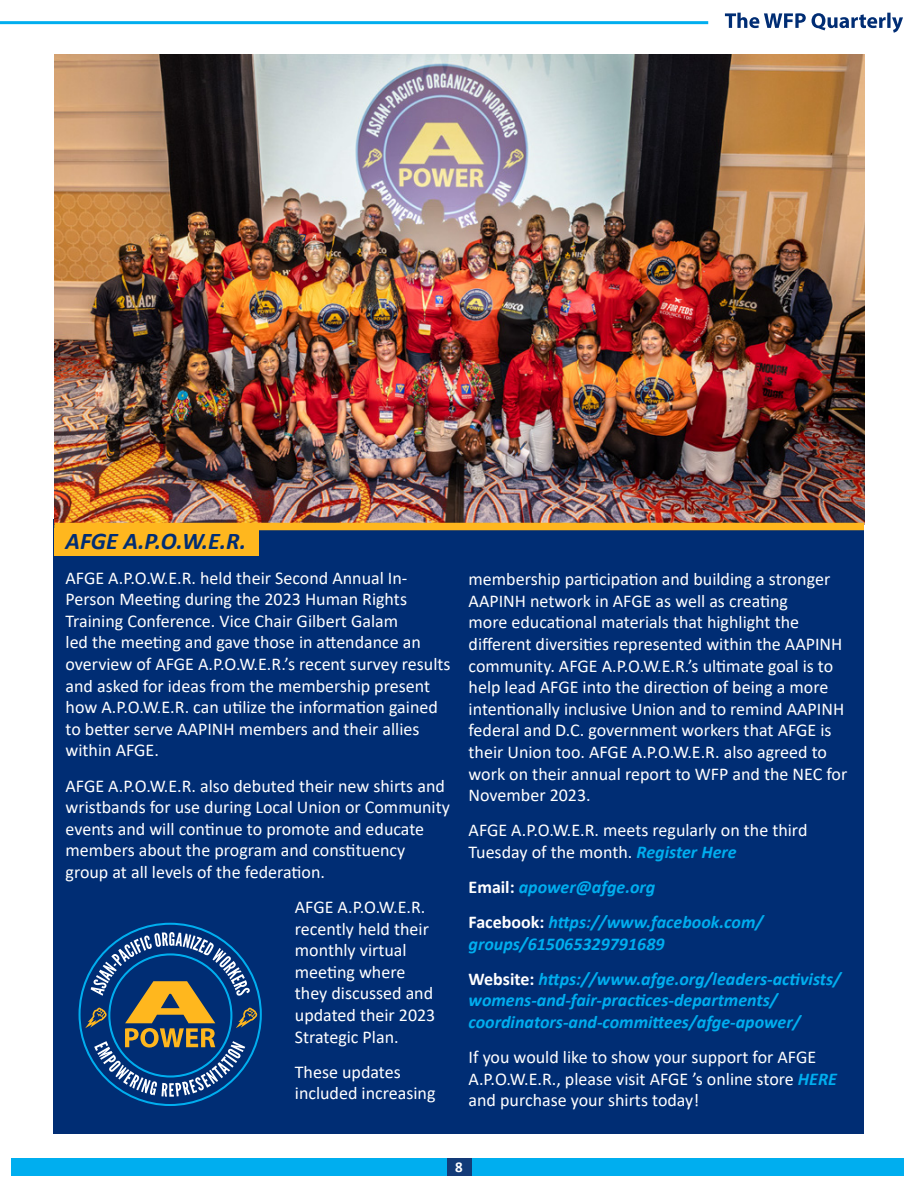
<style>
.page{position:relative;width:918px;height:1188px;background:#fff}
.page>*{position:absolute;margin:0;border:0;box-sizing:border-box;transform-origin:0 0}
.t1{font:italic 700 24px "Calibri";color:#002d74}
.t2{font:18px/21.6px "Calibri";color:#fff}
.t3{font:italic 700 18px/35.1px "Calibri";color:#00aeef}
.t4{font:700 15px "Calibri";color:#fff}
.s1{font-weight:700;font-style:italic;color:#00aeef}
.s2{font-style:normal;color:#fff}
</style>
<div class="page">
<div style="left:11px;top:1159px;width:892px;height:17px;background:#00aeef"></div>
<div style="left:447px;top:1159px;width:24px;height:17px;background:#123b78"></div>
<hr style="left:0;top:21px;width:708px;height:3px;background:#00aeef">
<svg style="left:725px;top:13px;width:178px;height:20px"></svg>
<div style="left:54px;top:519px;width:810px;height:615px;background:#002d74"></div>
<div style="left:54px;top:520px;width:204px;height:36px;background:#ffb71e"></div>
<svg style="left:79px;top:923px;width:183px;height:183px"></svg>
<img style="left:54px;top:54px;width:811px;height:470px">
<div style="left:55px;top:523px;width:809px;height:7px;background:#ffb71e"></div>
<h1 class="t1" style="left:66px;top:524px;width:182px">AFGE A.P.O.W.E.R.</h1>
<p class="t2" style="left:66px;top:566px;width:387px">AFGE A.P.O.W.E.R. held their Second Annual In-Person Meeting during the 2023 Human Rights Training Conference. Vice Chair Gilbert Galam<br>led the meeting and gave those in attendance an overview of AFGE A.P.O.W.E.R.’s recent survey results and asked for ideas from the membership present how A.P.O.W.E.R. can utilize the information gained to better serve AAPINH members and their allies within AFGE.</p>
<p class="t2" style="left:66px;top:774px;width:386px">AFGE A.P.O.W.E.R. also debuted their new shirts and wristbands for use during Local Union or Community events and will continue to promote and educate members about the program and constituency group at all levels of the federation.</p>
<p class="t2" style="left:295px;top:896px;width:142px">AFGE A.P.O.W.E.R. recently held their monthly virtual meeting where they discussed and updated their 2023<br>Strategic Plan.</p>
<p class="t2" style="left:295px;top:1060px;width:142px">These updates included increasing</p>
<p class="t2" style="left:469px;top:568px;width:380px">membership participation and building a stronger AAPINH network in AFGE as well as creating<br>more educational materials that highlight the different diversities represented within the AAPINH community. AFGE A.P.O.W.E.R.’s ultimate goal is to help lead AFGE into the direction of being a more intentionally inclusive Union and to remind AAPINH federal and D.C. government workers that AFGE is their Union too. AFGE A.P.O.W.E.R. also agreed to work on their annual report to WFP and the NEC for November 2023.</p>
<p class="t2" style="left:469px;top:819px;width:340px">AFGE A.P.O.W.E.R. meets regularly on the third<br>Tuesday of the month. <span class="s1">Register Here</span></p>
<p class="t3" style="left:469px;top:869px;width:296px"><span class="s2">Email:</span> apower@afge.org<br><span class="s2">Facebook:</span> https://www.facebook.com/</p>
<p class="t3" style="left:469px;top:926px;width:374px">groups/615065329791689<br><span class="s2">Website:</span> https://www.afge.org/leaders-activists/</p>
<p class="t3" style="left:469px;top:989px;width:334px;line-height:21.6px">womens-and-fair-practices-departments/ coordinators-and-committees/afge-apower/</p>
<p class="t2" style="left:469px;top:1046px;width:370px">If you would like to show your support for AFGE<br>A.P.O.W.E.R., please visit AFGE ’s online store <span class="s1">HERE </span>and purchase your shirts today!</p>
<p class="t4" style="left:455px;top:1157px;width:9px">8</p>
</div>
